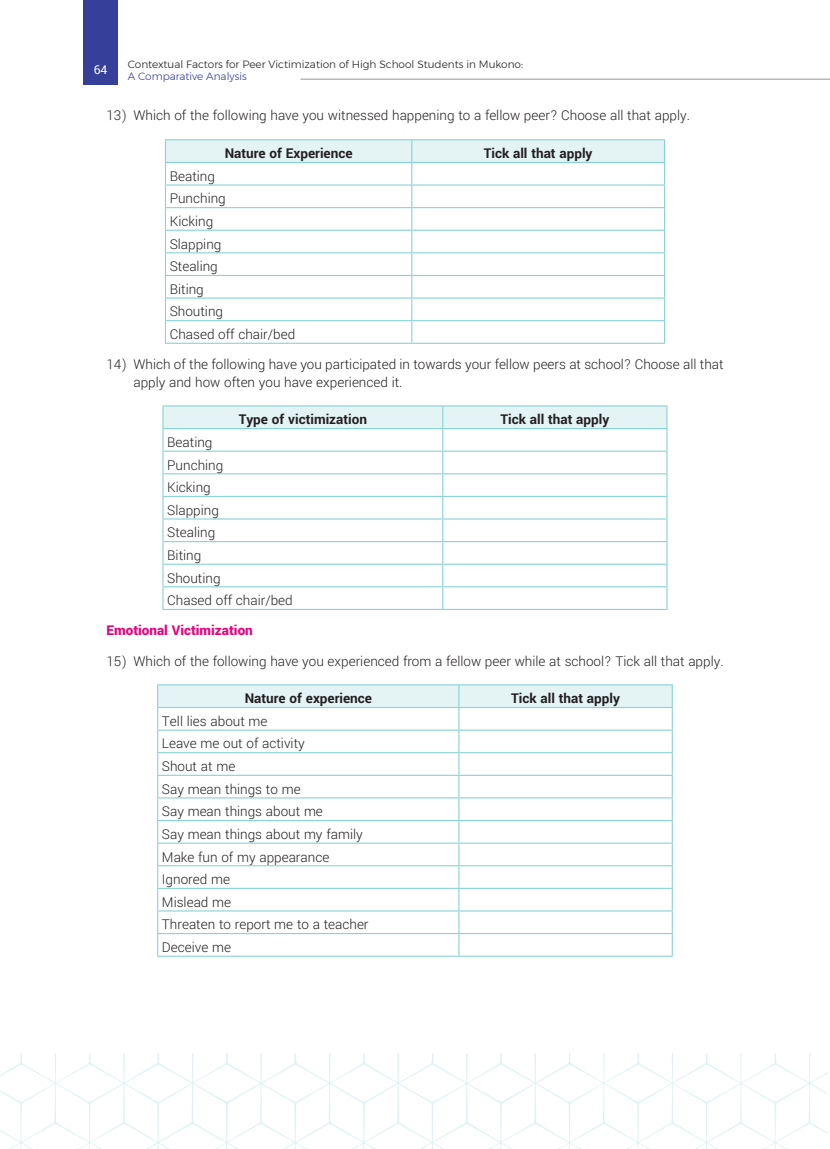
<style>
.page{position:relative;width:830px;height:1149px;background:#fff}
.page>*{position:absolute;margin:0;border:0;box-sizing:border-box;transform-origin:0 0}
.Table_Paragraph{font:300 15px/18px "Yantramanav";color:#231f20}
.Table_Paragraph-2{font:700 15px "Yantramanav";color:#231f20}
.Normal{font:900 15px "Yantramanav";color:#de0a81}
.t1{font:13.5px "Yantramanav";color:#fff}
.t2{font:300 10.5px "Montserrat";color:#231f20}
.t3{font:300 10.5px "Montserrat";color:#363f99}
</style>
<div class="page">
<svg style="left:0;top:1053px;width:827px;height:95px"></svg>
<div style="left:84px;top:0;width:34px;height:85px;background:#363f99"></div>
<hr style="left:300px;top:79px;width:529px;height:1px;background:#939598">
<hr style="left:165px;top:342px;width:246px;height:2px;background:#89d2d6">
<hr style="left:411px;top:342px;width:253px;height:2px;background:#89d2d6">
<hr style="left:165px;top:139px;width:246px;height:1px;background:#89d2d6">
<hr style="left:411px;top:139px;width:253px;height:1px;background:#89d2d6">
<svg style="left:165px;top:140px;width:499px;height:202px"></svg>
<hr style="left:411px;top:162px;width:253px;height:1px;background:#89d2d6">
<hr style="left:162px;top:608px;width:280px;height:1px;background:#89d2d6">
<hr style="left:442px;top:608px;width:225px;height:1px;background:#89d2d6">
<hr style="left:162px;top:405px;width:280px;height:1px;background:#89d2d6">
<hr style="left:442px;top:405px;width:225px;height:1px;background:#89d2d6">
<svg style="left:162px;top:406px;width:505px;height:202px"></svg>
<hr style="left:442px;top:428px;width:225px;height:1px;background:#89d2d6">
<svg style="left:157px;top:684px;width:515px;height:271px"></svg>
<hr style="left:157px;top:955px;width:301px;height:1px;background:#89d2d6">
<hr style="left:458px;top:955px;width:214px;height:1px;background:#89d2d6">
<p class="t2" style="left:128px;top:56px;width:397px">Contextual Factors for Peer Victimization of High School Students in Mukono:</p>
<p class="t3" style="left:128px;top:69px;width:121px">A Comparative Analysis</p>
<p class="Table_Paragraph" style="left:106px;top:107px;width:584px">13) Which of the following have you witnessed happening to a fellow peer? Choose all that apply.</p>
<p class="Table_Paragraph-2" style="left:224px;top:144px;width:129px">Nature of Experience</p>
<p class="Table_Paragraph-2" style="left:483px;top:144px;width:110px">Tick all that apply</p>
<p class="Table_Paragraph" style="left:170px;top:167px;width:47px">Beating</p>
<p class="Table_Paragraph" style="left:170px;top:190px;width:57px">Punching</p>
<p class="Table_Paragraph" style="left:170px;top:212px;width:45px">Kicking</p>
<p class="Table_Paragraph" style="left:170px;top:235px;width:53px">Slapping</p>
<p class="Table_Paragraph" style="left:170px;top:257px;width:50px">Stealing</p>
<p class="Table_Paragraph" style="left:170px;top:280px;width:36px">Biting</p>
<p class="Table_Paragraph" style="left:170px;top:303px;width:55px">Shouting</p>
<p class="Table_Paragraph" style="left:170px;top:325px;width:127px">Chased off chair/bed</p>
<p class="Table_Paragraph" style="left:133px;top:355px;width:591px;text-indent:-27px">14) Which of the following have you participated in towards your fellow peers at school? Choose all that apply and how often you have experienced it.</p>
<p class="Table_Paragraph-2" style="left:238px;top:410px;width:130px">Type of victimization</p>
<p class="Table_Paragraph-2" style="left:500px;top:410px;width:110px">Tick all that apply</p>
<p class="Table_Paragraph" style="left:167px;top:433px;width:47px">Beating</p>
<p class="Table_Paragraph" style="left:167px;top:455px;width:57px">Punching</p>
<p class="Table_Paragraph" style="left:167px;top:478px;width:45px">Kicking</p>
<p class="Table_Paragraph" style="left:167px;top:501px;width:53px">Slapping</p>
<p class="Table_Paragraph" style="left:167px;top:523px;width:50px">Stealing</p>
<p class="Table_Paragraph" style="left:167px;top:546px;width:36px">Biting</p>
<p class="Table_Paragraph" style="left:167px;top:568px;width:55px">Shouting</p>
<p class="Table_Paragraph" style="left:167px;top:591px;width:127px">Chased off chair/bed</p>
<p class="Normal" style="left:106px;top:620px;width:148px">Emotional Victimization</p>
<p class="Table_Paragraph" style="left:106px;top:651px;width:618px">15) Which of the following have you experienced from a fellow peer while at school? Tick all that apply.</p>
<p class="Table_Paragraph-2" style="left:244px;top:689px;width:129px">Nature of experience</p>
<p class="Table_Paragraph-2" style="left:511px;top:689px;width:110px">Tick all that apply</p>
<p class="Table_Paragraph" style="left:162px;top:712px;width:107px">Tell lies about me</p>
<p class="Table_Paragraph" style="left:162px;top:734px;width:144px">Leave me out of activity</p>
<p class="Table_Paragraph" style="left:162px;top:757px;width:75px">Shout at me</p>
<p class="Table_Paragraph" style="left:162px;top:779px;width:140px">Say mean things to me</p>
<p class="Table_Paragraph" style="left:162px;top:802px;width:162px">Say mean things about me</p>
<p class="Table_Paragraph" style="left:162px;top:825px;width:202px">Say mean things about my family</p>
<p class="Table_Paragraph" style="left:162px;top:847px;width:169px">Make fun of my appearance</p>
<p class="Table_Paragraph" style="left:162px;top:870px;width:69px">Ignored me</p>
<p class="Table_Paragraph" style="left:162px;top:892px;width:71px">Mislead me</p>
<p class="Table_Paragraph" style="left:162px;top:915px;width:208px">Threaten to report me to a teacher</p>
<p class="Table_Paragraph" style="left:162px;top:937px;width:71px">Deceive me</p>
<p class="t1" style="left:94px;top:62px;width:15px">64</p>
</div>
